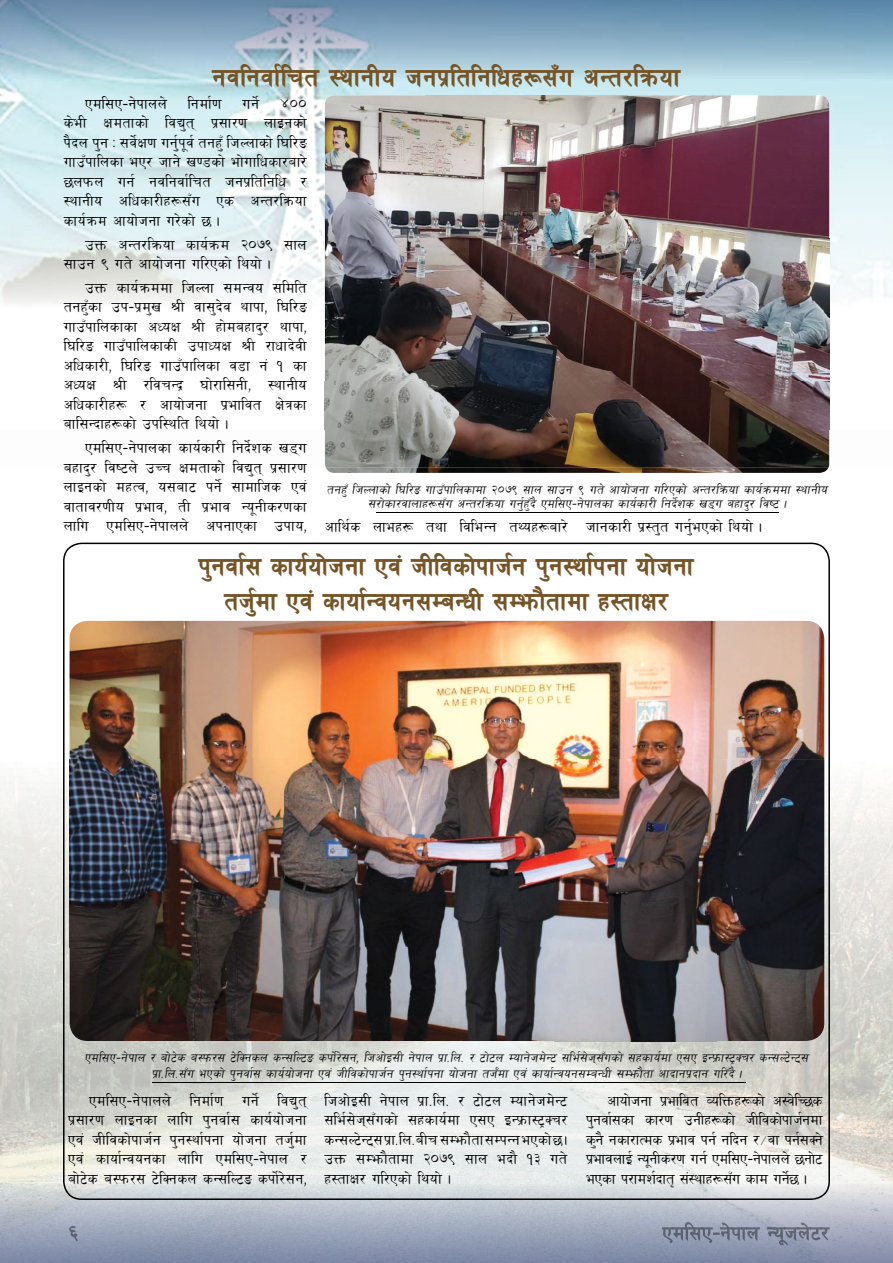
<style>
.page{position:relative;width:893px;height:1263px;background:#fff}
.page>*{position:absolute;margin:0;border:0;box-sizing:border-box;transform-origin:0 0}
.t1{font:700 30px/34.2px "Preeti";color:#755425;text-align:center}
.t2{font:18px/19.5px "Preeti";color:#000}
.t3{font:18px/19.5px "Preeti";letter-spacing:-.02em;color:#000}
.t4{font:italic 15px/13.5px "Preeti";color:#050606;text-align:center}
</style>
<div class="page">
<img style="left:0;top:776px;width:63px;height:407px">
<img style="left:830px;top:782px;width:63px;height:401px">
<svg style="left:324px;top:429px;width:506px;height:39px;background:#544a40"></svg>
<img style="left:788px;top:79px;width:105px;height:250px">
<img style="left:210px;top:79px;width:578px;height:49px">
<img style="left:0;top:79px;width:210px;height:225px">
<img style="left:210px;top:128px;width:115px;height:301px">
<img style="left:829px;top:329px;width:1px;height:100px">
<img style="left:0;top:0;width:893px;height:79px">
<img style="left:326px;top:468px;width:502px;height:5px">
<img style="left:325px;top:429px;width:1px;height:37px">
<img style="left:325px;top:95px;width:504px;height:334px">
<hr style="left:376px;top:512px;width:403px;height:1px;background:#000">
<img style="left:63px;top:543px;width:767px;height:657px">
<img style="left:662px;top:1222px;width:168px;height:23px">
<img style="left:69px;top:1226px;width:9px;height:15px">
<h1 class="t1" style="left:213px;top:60px;width:469px">gjlgjf{lrt :yfgLo hgk|ltlglwx¿;Fu cGt/lqmof</h1>
<p class="t2" style="left:64px;top:94px;width:252px;text-indent:21px">Pdl;P–g]kfnn] lgdf{0f ug{] $)) s]eL Ifdtfsf] ljB't\ k|;f/0f nfOgsf] k}bn k'g M ;j{]If0f ug'{k"j{tgx'FlhNnfsf]l3l/ª ufpFkflnsf eP/ hfg]v08sf]ef]uflwsf/af/] 5nkmn ug{ gjlgjf{lrt hgk|ltlglw / :yfgLo clwsf/Lx¿;Fu Ps cGt/lqmof sfo{qmd cfof]hgf u/]sf]5 .</p>
<p class="t2" style="left:64px;top:235px;width:245px;text-indent:21px">pQm cGt/lqmof sfo{qmd @)&amp;( ;fn ;fpg ( ut]cfof]hgf ul/Psf]lyof].</p>
<p class="t2" style="left:64px;top:278px;width:245px;text-align:justify;text-indent:21px">pQm sfo{qmddf lhNnf ;dGjo ;ldlt tgx'Fsf pk–k|d'v &gt;L jf;'b]j yfkf, l3l/ª ufpFkflnsfsf cWoIf &gt;L xf]daxfb'/ yfkf, l3l/ª ufpFkflnsfsL pkfWoIf &gt;L /fwfb]jL clwsf/L, l3l/ª ufpFkflnsf j8f g+ ! sf cWoIf &gt;L /ljrG› 3f]/fl;gL, :yfgLo clwsf/Lx¿ / cfof]hgf k|efljt If]qsf afl;Gbfx¿sf]pkl:ylt lyof].</p>
<p class="t2" style="left:64px;top:438px;width:513px;text-indent:21px">Pdl;P–g]kfnsf sfo{sf/L lgb{]zs v8\u<br>axfb'/ lji6n] pRr Ifdtfsf] ljB't\ k|;f/0f<br>nfOgsf] dxTj, o;af6 kg{] ;fdflhs Pj+<br>jftfj/0fLo k|efj, tL k|efj Go"gLs/0fsf<br>nflu Pdl;P–g]kfnn] ckgfPsf pkfo, cfly{s nfex¿ tyf ljleGg tYox¿af/]</p>
<p class="t4" style="left:327px;top:483px;width:505px">tgx'F lhNnfsf]l3l/ª ufpFkflnsfdf @)&amp;( ;fn ;fpg ( ut]cfof]hgf ul/Psf]cGt/lqmof sfo{qmddf :yfgLo ;/f]sf/jfnfx¿;Fu cGt/lqmof ug'{x'Fb}Pdl;P–g]kfnsf sfo{sf/L lgb{]zs v8\u axfb'/ lji6 .</p>
<p class="t2" style="left:586px;top:517px;width:177px">hfgsf/L k|:t't ug'{ePsf]lyof].</p>
<h1 class="t1" style="left:199px;top:550px;width:496px">k'gjf{; sfo{of]hgf Pj+ hLljsf]kfh{g k'g:yf{kgf of]hgf th{'df Pj+ sfof{Gjog;DaGwL ;Demf}tfdf x:tfIf/</h1>
<p class="t4" style="left:85px;top:1050px;width:728px;line-height:15.8px">Pdl;P–g]kfn / af]6]s a:km/; 6]lSgsn sG;lN6ª skf{]/];g, lhcf]O;L g]kfn k|f=ln= / 6f]6n Dofg]hd]G6 ;le{;]h\;Fusf];xsfo{df P;P OGk|mf:6«Sr/ sG;N6]G6\; k|f=ln=;Fu ePsf]k'gjf{; sfo{of]hgf Pj+ hLljsf]kfh{g k'g:yf{kgf of]hgf th{‘df Pj+ sfof{Gjog;DaGwL ;Demf}tf cfbfgk|bfg ul/Fb}.</p>
<p class="t2" style="left:324px;top:1091px;width:252px">lhcf]O;L g]kfn k|f=ln= / 6f]6n Dofg]hd]G6 ;le{;]h\;Fusf] ;xsfo{df P;P OGk|mf:6«Sr/ sG;N6]G6\; k|f=ln=aLr ;Demf}tf ;DkGg ePsf]5 . pQm ;Demf}tfdf @)&amp;( ;fn ebf} !# ut] x:tfIf/ ul/Psf]lyof].</p>
<p class="t3" style="left:586px;top:1091px;width:245px;text-indent:21px">cfof]hgf k|efljt JolQmx¿sf]c:j]lR5s k'gjf{;sf sf/0f pgLx¿sf] hLljsf]kfh{gdf s'g}gsf/fTds k|efj kg{ glbg /÷jf kg{;Sg] k|efjnfO{ Go"gLs/0f ug{ Pdl;P–g]kfnn]5gf]6 ePsf k/fdz{bft[ ;+:yfx¿;Fu sfd ug{]5 .</p>
<p class="t2" style="left:68px;top:1091px;width:245px;text-indent:21px">Pdl;P–g]kfnn] lgdf{0f ug{] ljB't\ k|;f/0f nfOgsf nflu k'gjf{; sfo{of]hgf Pj+ hLljsf]kfh{g k'g:yf{kgf of]hgf th{'df Pj+ sfof{Gjogsf nflu Pdl;P–g]kfn / af]6]s a:km/; 6]lSgsn sG;lN6ª skf{]/];g,</p>
</div>
